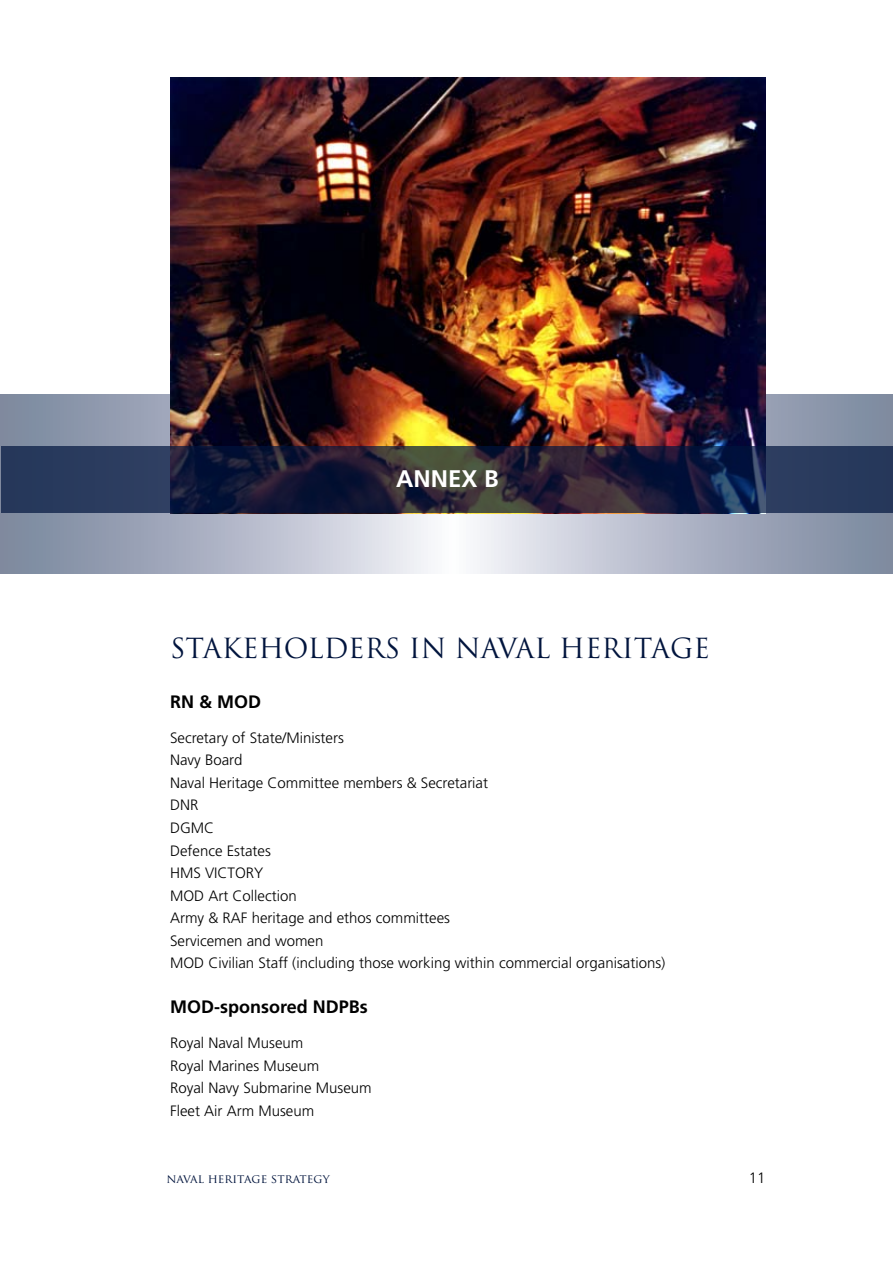
<style>
.page{position:relative;width:893px;height:1263px;background:#fff}
.page>*{position:absolute;margin:0;border:0;box-sizing:border-box;transform-origin:0 0}
.t1{font:27px "Trajan Pro";color:#00143d}
.t2{font:700 24px "Frutiger";color:#fff}
.t3{font:700 18px "Frutiger";color:#000}
.t4{font:300 15px/22.5px "Frutiger";color:#000}
.t5{font:12px "Trajan Pro";color:#00143d}
</style>
<div class="page">
<svg style="left:1px;top:394px;width:891px;height:179px;background:#abb1c1"></svg>
<img style="left:170px;top:78px;width:595px;height:368px">
<svg style="left:1px;top:446px;width:891px;height:67px;background:#232a45"></svg>
<h2 class="t2" style="left:396px;top:465px;width:104px">ANNEX B</h2>
<h1 class="t1" style="left:170px;top:631px;width:541px">STAKEHOLDERS IN NAVAL HERITAGE</h1>
<p class="t3" style="left:170px;top:691px;width:92px">RN &amp; MOD</p>
<p class="t4" style="left:170px;top:727px;width:497px">Secretary of State/Ministers<br>Navy Board<br>Naval Heritage Committee members &amp; Secretariat<br>DNR<br>DGMC<br>Defence Estates<br>HMS VICTORY<br>MOD Art Collection<br>Army &amp; RAF heritage and ethos committees<br>Servicemen and women<br>MOD Civilian Staff (including those working within commercial organisations)</p>
<p class="t3" style="left:170px;top:996px;width:199px">MOD-sponsored NDPBs</p>
<p class="t4" style="left:170px;top:1032px;width:203px">Royal Naval Museum<br>Royal Marines Museum<br>Royal Navy Submarine Museum<br>Fleet Air Arm Museum</p>
<p class="t5" style="left:167px;top:1171px;width:165px">naval heritage strategy</p>
<p class="t4" style="left:749px;top:1166px;width:7px">11</p>
</div>
